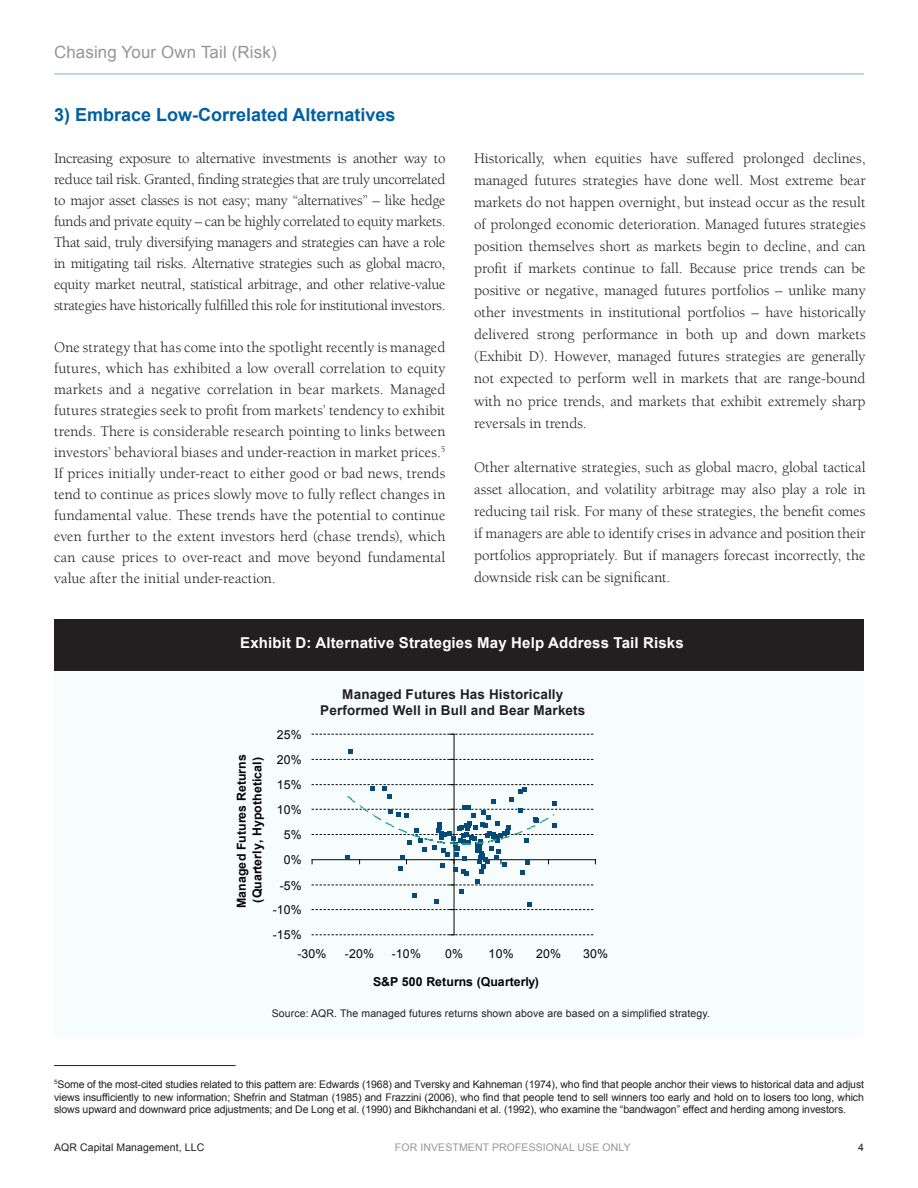
<style>
.page{position:relative;width:918px;height:1188px;background:#fff}
.page>*{position:absolute;margin:0;border:0;box-sizing:border-box;transform-origin:0 0}
.t1{font:700 18px "Arial";color:#0160a2}
.t2{font:16.8px "Arial";letter-spacing:.01em;color:#95969b}
.t3{font:15px/21px "Berkeley";color:#231f20;text-align:justify}
.t4{font:700 15px "Arial";letter-spacing:.01em;color:#fff}
.t5{font:700 13.5px/16.5px "Arial";letter-spacing:.01em;color:#231f20;text-align:center}
.t6{font:700 12.3px/15.9px "Arial";letter-spacing:.01em;color:#040503;text-align:center}
.t7{font:12.3px "Arial";letter-spacing:.015em;color:#040503}
.t8{font:10.5px/12.6px "Arial";letter-spacing:.01em;color:#231f20;text-align:justify}
.t9{font:10.5px "Arial";letter-spacing:.01em;color:#95969b}
</style>
<div class="page">
<hr style="left:54px;top:74px;width:810px;height:1px;background:#015fa3">
<div style="left:54px;top:639px;width:808px;height:398px;background:#f7fcfd"></div>
<div style="left:54px;top:620px;width:810px;height:51px;background:#231f20"></div>
<hr style="left:454px;top:734px;width:1px;height:201px;background:#040503">
<svg style="left:312px;top:934px;width:282px;height:2px"></svg>
<svg style="left:312px;top:734px;width:282px;height:1px"></svg>
<svg style="left:312px;top:749px;width:282px;height:11px"></svg>
<svg style="left:312px;top:784px;width:284px;height:126px"></svg>
<hr style="left:54px;top:1065px;width:182px;height:1px;background:#231f20">
<p class="t2" style="left:54px;top:41px;width:224px">Chasing Your Own Tail (Risk)</p>
<p class="t1" style="left:54px;top:102px;width:343px">3) Embrace Low-Correlated Alternatives</p>
<p class="t3" style="left:54px;top:147px;width:393px">Increasing exposure to alternative investments is another way to reduce tail risk. Granted, finding strategies that are truly uncorrelated to major asset classes is not easy; many “alternatives” – like hedge funds and private equity – can be highly correlated to equity markets.<br>That said, truly diversifying managers and strategies can have a role in mitigating tail risks. Alternative strategies such as global macro, equity market neutral, statistical arbitrage, and other relative-value strategies have historically fulfilled this role for institutional investors.</p>
<p class="t3" style="left:54px;top:336px;width:393px">One strategy that has come into the spotlight recently is managed futures, which has exhibited a low overall correlation to equity markets and a negative correlation in bear markets. Managed futures strategies seek to profit from markets’ tendency to exhibit trends. There is considerable research pointing to links between investors’ behavioral biases and under-reaction in market prices.<sup>5<br></sup>If prices initially under-react to either good or bad news, trends tend to continue as prices slowly move to fully reflect changes in fundamental value. These trends have the potential to continue even further to the extent investors herd (chase trends), which can cause prices to over-react and move beyond fundamental value after the initial under-reaction.</p>
<p class="t3" style="left:474px;top:147px;width:393px;line-height:22px">Historically, when equities have suffered prolonged declines, managed futures strategies have done well. Most extreme bear markets do not happen overnight, but instead occur as the result of prolonged economic deterioration. Managed futures strategies position themselves short as markets begin to decline, and can profit if markets continue to fall. Because price trends can be positive or negative, managed futures portfolios – unlike many other investments in institutional portfolios – have historically delivered strong performance in both up and down markets (Exhibit D). However, managed futures strategies are generally not expected to perform well in markets that are range-bound with no price trends, and markets that exhibit extremely sharp reversals in trends.</p>
<p class="t3" style="left:474px;top:456px;width:393px;line-height:22px">Other alternative strategies, such as global macro, global tactical asset allocation, and volatility arbitrage may also play a role in reducing tail risk. For many of these strategies, the benefit comes if managers are able to identify crises in advance and position their portfolios appropriately. But if managers forecast incorrectly, the downside risk can be significant.</p>
<p class="t4" style="left:240px;top:633px;width:445px">Exhibit D: Alternative Strategies May Help Address Tail Risks</p>
<p class="t6" style="left:339px;top:682px;width:239px">Managed Futures Has Historically<br>Performed Well in Bull and Bear Markets</p>
<p class="t5" style="left:320px;top:686px;width:267px">Managed Futures Has Historically<br>Performed Well in Bull and Bear Markets</p>
<p class="t6" style="left:234px;top:908px;width:156px;rotate:-90deg">Managed Futures Returns (Quarterly, Hypothetical)</p>
<p class="t7" style="left:277px;top:726px;width:27px">25%</p>
<p class="t7" style="left:277px;top:752px;width:27px">20%</p>
<p class="t7" style="left:277px;top:777px;width:27px">15%</p>
<p class="t7" style="left:277px;top:802px;width:27px">10%</p>
<p class="t7" style="left:284px;top:827px;width:19px">5%</p>
<p class="t7" style="left:284px;top:852px;width:19px">0%</p>
<p class="t7" style="left:280px;top:877px;width:24px">-5%</p>
<p class="t7" style="left:273px;top:902px;width:31px">-10%</p>
<p class="t7" style="left:273px;top:927px;width:31px">-15%</p>
<p class="t7" style="left:297px;top:946px;width:31px">-30%</p>
<p class="t7" style="left:345px;top:946px;width:31px">-20%</p>
<p class="t7" style="left:392px;top:946px;width:31px">-10%</p>
<p class="t7" style="left:445px;top:946px;width:19px">0%</p>
<p class="t7" style="left:489px;top:946px;width:27px">10%</p>
<p class="t7" style="left:536px;top:946px;width:27px">20%</p>
<p class="t7" style="left:583px;top:946px;width:27px">30%</p>
<p class="t6" style="left:373px;top:975px;width:167px">S&amp;P 500 Returns (Quarterly)</p>
<p class="t8" style="left:272px;top:1007px;width:440px">Source: AQR. The managed futures returns shown above are based on a simplified strategy.</p>
<p class="t8" style="left:54px;top:1078px;width:811px"><sup>5</sup>Some of the most-cited studies related to this pattern are: Edwards (1968) and Tversky and Kahneman (1974), who find that people anchor their views to historical data and adjust views insufficiently to new information; Shefrin and Statman (1985) and Frazzini (2006), who find that people tend to sell winners too early and hold on to losers too long, which slows upward and downward price adjustments; and De Long et al. (1990) and Bikhchandani et al. (1992), who examine the “bandwagon” effect and herding among investors.</p>
<p class="t8" style="left:54px;top:1141px;width:152px">AQR Capital Management, LLC</p>
<p class="t9" style="left:395px;top:1141px;width:237px">FOR INVESTMENT PROFESSIONAL USE ONLY</p>
<p class="t8" style="left:858px;top:1141px;width:7px">4</p>
</div>
